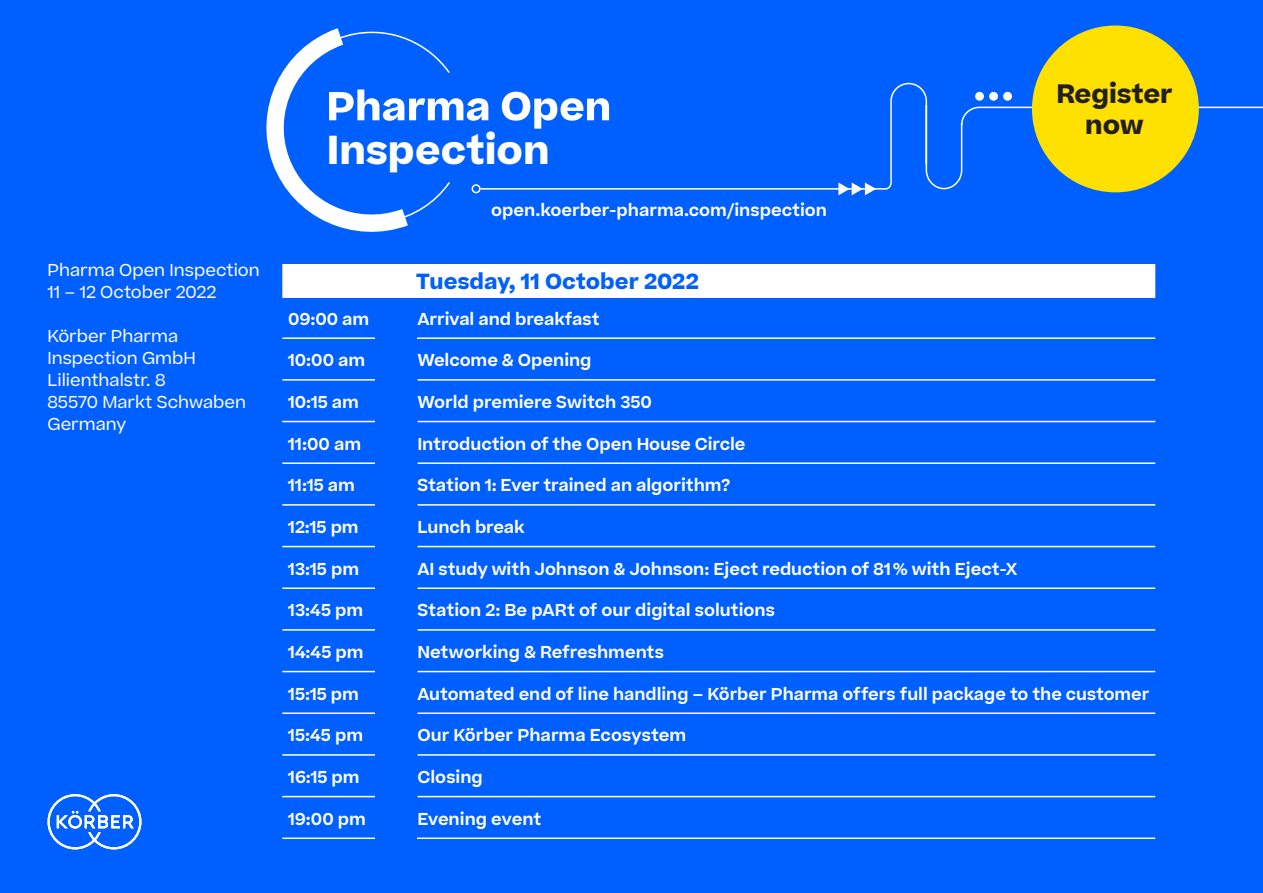
<style>
.page{position:relative;width:1263px;height:893px;background:#0060ff}
.page>*{position:absolute;margin:0;border:0;box-sizing:border-box;transform-origin:0 0}
.t1{font:700 38.7px "Koerber";color:#fff}
.t2{font:700 25.5px/30.6px "Koerber";color:#231f20;text-align:center}
.t3{font:700 21px "Koerber";color:#0060ff}
.t4{font:600 16.5px "Koerber";color:#fff}
.Communicative_Headli{font:16.5px/21.9px "Koerber";color:#fff}
</style>
<div class="page">
<svg style="left:47px;top:794px;width:94px;height:55px"></svg>
<div style="left:282px;top:264px;width:873px;height:34px;background:#fff"></div>
<svg style="left:282px;top:420px;width:873px;height:378px"></svg>
<hr style="left:417px;top:462px;width:738px;height:2px;background:#fff">
<hr style="left:417px;top:504px;width:738px;height:2px;background:#fff">
<hr style="left:282px;top:379px;width:120px;height:2px;background:#fff">
<hr style="left:417px;top:379px;width:738px;height:2px;background:#fff">
<hr style="left:282px;top:421px;width:120px;height:1px;background:#fff">
<hr style="left:417px;top:421px;width:738px;height:1px;background:#fff">
<hr style="left:282px;top:462px;width:120px;height:2px;background:#fff">
<hr style="left:282px;top:504px;width:120px;height:2px;background:#fff">
<hr style="left:282px;top:546px;width:120px;height:1px;background:#fff">
<hr style="left:417px;top:546px;width:738px;height:1px;background:#fff">
<hr style="left:282px;top:587px;width:120px;height:2px;background:#fff">
<hr style="left:417px;top:587px;width:738px;height:2px;background:#fff">
<hr style="left:282px;top:629px;width:120px;height:2px;background:#fff">
<hr style="left:417px;top:629px;width:738px;height:2px;background:#fff">
<hr style="left:282px;top:671px;width:120px;height:1px;background:#fff">
<hr style="left:417px;top:671px;width:738px;height:1px;background:#fff">
<hr style="left:282px;top:712px;width:120px;height:2px;background:#fff">
<hr style="left:417px;top:712px;width:738px;height:2px;background:#fff">
<hr style="left:282px;top:754px;width:120px;height:2px;background:#fff">
<hr style="left:417px;top:754px;width:738px;height:2px;background:#fff">
<hr style="left:282px;top:796px;width:120px;height:1px;background:#fff">
<hr style="left:417px;top:796px;width:738px;height:1px;background:#fff">
<hr style="left:282px;top:837px;width:128px;height:2px;background:#fff">
<hr style="left:410px;top:837px;width:745px;height:2px;background:#fff">
<hr style="left:282px;top:337px;width:128px;height:2px;background:#fff">
<hr style="left:410px;top:337px;width:745px;height:2px;background:#fff">
<svg style="left:266px;top:25px;width:997px;height:207px"></svg>
<div style="left:375px;top:304px;width:42px;height:563px;background:#0060ff"></div>
<div style="left:1032px;top:26px;width:167px;height:166px;background:#ffe101;border-radius:50%"></div>
<p class="Communicative_Headli" style="left:47px;top:259px;width:214px">Pharma Open Inspection<br>11 – 12 October 2022</p>
<p class="Communicative_Headli" style="left:47px;top:325px;width:150px">Körber Pharma<br>Inspection GmbH</p>
<p class="Communicative_Headli" style="left:47px;top:369px;width:120px">Lilienthalstr. 8</p>
<p class="Communicative_Headli" style="left:47px;top:391px;width:200px">85570 Markt Schwaben</p>
<p class="Communicative_Headli" style="left:47px;top:413px;width:80px">Germany</p>
<p class="t1" style="left:327px;top:124px;width:224px">Inspection</p>
<p class="t4" style="left:491px;top:199px;width:337px">open.koerber-pharma.com/inspection</p>
<p class="t3" style="left:416px;top:267px;width:285px">Tuesday, 11 October 2022</p>
<p class="t2" style="left:1056px;top:79px;width:118px">Register now</p>
<p class="t4" style="left:288px;top:308px;width:83px">09:00 am</p>
<p class="t4" style="left:417px;top:308px;width:184px">Arrival and breakfast</p>
<p class="t4" style="left:288px;top:349px;width:78px">10:00 am</p>
<p class="t4" style="left:417px;top:349px;width:176px">Welcome &amp; Opening</p>
<p class="t4" style="left:288px;top:391px;width:72px">10:15 am</p>
<p class="t4" style="left:417px;top:391px;width:236px">World premiere Switch 350</p>
<p class="t4" style="left:288px;top:433px;width:75px">11:00 am</p>
<p class="t4" style="left:417px;top:433px;width:330px">Introduction of the Open House Circle</p>
<p class="t4" style="left:288px;top:474px;width:68px">11:15 am</p>
<p class="t4" style="left:417px;top:474px;width:315px">Station 1: Ever trained an algorithm?</p>
<p class="t4" style="left:288px;top:516px;width:72px">12:15 pm</p>
<p class="t4" style="left:417px;top:516px;width:109px">Lunch break</p>
<p class="t4" style="left:288px;top:558px;width:72px">13:15 pm</p>
<p class="t4" style="left:417px;top:558px;width:601px">AI study with Johnson &amp; Johnson: Eject reduction of 81% with Eject-X</p>
<p class="t4" style="left:288px;top:599px;width:77px">13:45 pm</p>
<p class="t4" style="left:417px;top:599px;width:359px">Station 2: Be pARt of our digital solutions</p>
<p class="t4" style="left:288px;top:641px;width:77px">14:45 pm</p>
<p class="t4" style="left:417px;top:641px;width:248px">Networking &amp; Refreshments</p>
<p class="t4" style="left:288px;top:683px;width:72px">15:15 pm</p>
<p class="t4" style="left:417px;top:683px;width:733px">Automated end of line handling – Körber Pharma offers full package to the customer</p>
<p class="t4" style="left:288px;top:724px;width:76px">15:45 pm</p>
<p class="t4" style="left:417px;top:724px;width:270px">Our Körber Pharma Ecosystem</p>
<p class="t4" style="left:288px;top:766px;width:73px">16:15 pm</p>
<p class="t4" style="left:417px;top:766px;width:67px">Closing</p>
<p class="t4" style="left:288px;top:808px;width:79px">19:00 pm</p>
<p class="t4" style="left:417px;top:808px;width:125px">Evening event</p>
</div>
